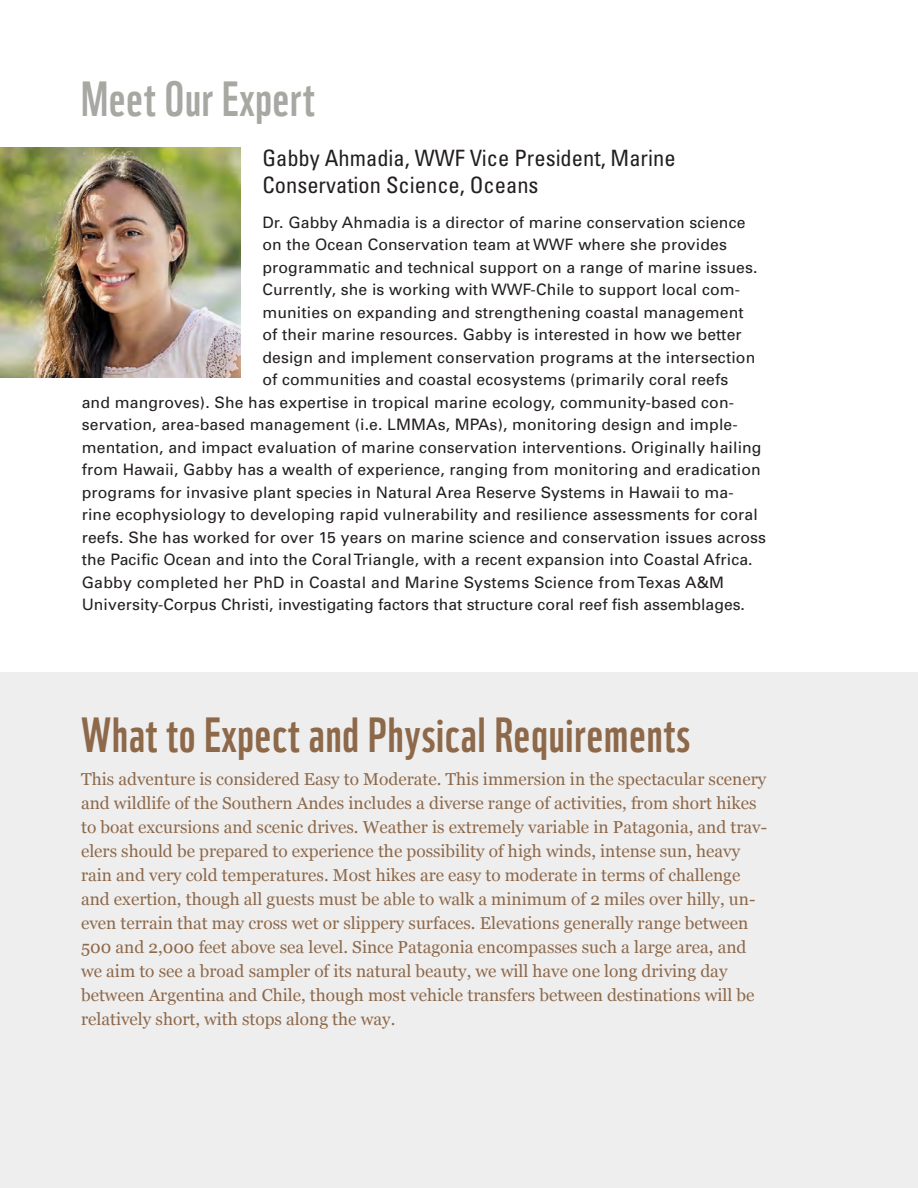
<style>
.page{position:relative;width:918px;height:1188px;background:#fff}
.page>*{position:absolute;margin:0;border:0;box-sizing:border-box;transform-origin:0 0}
.t1{font:48px "WWF";letter-spacing:.02em;color:#8d694a}
.t2{font:48px "WWF";letter-spacing:.02em;color:#a8a8a3}
.t3{font:condensed 22.5px "Univers";color:#231f20}
.t4{font:17.25px/24px "Georgia";color:#8d694a}
.t5{font:15.75px "Univers";letter-spacing:.01em;color:#231f20}
</style>
<div class="page">
<div style="left:0;top:672px;width:918px;height:516px;background:#efeeee"></div>
<img style="left:0;top:148px;width:241px;height:229px">
<p class="t2" style="left:81px;top:61px;width:235px">Meet Our Expert</p>
<p class="t3" style="left:262px;top:144px;width:415px">Gabby Ahmadia, WWF Vice President, Marine</p>
<p class="t3" style="left:262px;top:171px;width:278px">Conservation Science, Oceans</p>
<p class="t5" style="left:262px;top:212px;width:485px">Dr. Gabby Ahmadia is a director of marine conservation science</p>
<p class="t5" style="left:262px;top:235px;width:466px">on the Ocean Conservation team at WWF where she provides</p>
<p class="t5" style="left:262px;top:257px;width:497px">programmatic and technical support on a range of marine issues.</p>
<p class="t5" style="left:262px;top:280px;width:479px">Currently, she is working with WWF-Chile to support local com-</p>
<p class="t5" style="left:262px;top:302px;width:483px">munities on expanding and strengthening coastal management</p>
<p class="t5" style="left:262px;top:325px;width:481px">of their marine resources. Gabby is interested in how we better</p>
<p class="t5" style="left:262px;top:347px;width:494px">design and implement conservation programs at the intersection</p>
<p class="t5" style="left:262px;top:370px;width:468px">of communities and coastal ecosystems (primarily coral reefs</p>
<p class="t5" style="left:82px;top:392px;width:654px">and mangroves). She has expertise in tropical marine ecology, community-based con-</p>
<p class="t5" style="left:82px;top:415px;width:658px">servation, area-based management (i.e. LMMAs, MPAs), monitoring design and imple-</p>
<p class="t5" style="left:82px;top:437px;width:681px">mentation, and impact evaluation of marine conservation interventions. Originally hailing</p>
<p class="t5" style="left:82px;top:460px;width:681px">from Hawaii, Gabby has a wealth of experience, ranging from monitoring and eradication</p>
<p class="t5" style="left:82px;top:482px;width:654px">programs for invasive plant species in Natural Area Reserve Systems in Hawaii to ma-</p>
<p class="t5" style="left:82px;top:505px;width:678px">rine ecophysiology to developing rapid vulnerability and resilience assessments for coral</p>
<p class="t5" style="left:82px;top:527px;width:686px">reefs. She has worked for over 15 years on marine science and conservation issues across</p>
<p class="t5" style="left:82px;top:550px;width:672px">the Pacific Ocean and into the Coral Triangle, with a recent expansion into Coastal Africa.</p>
<p class="t5" style="left:82px;top:572px;width:644px">Gabby completed her PhD in Coastal and Marine Systems Science from Texas A&amp;M</p>
<p class="t5" style="left:82px;top:595px;width:665px">University-Corpus Christi, investigating factors that structure coral reef fish assemblages.</p>
<p class="t1" style="left:81px;top:697px;width:611px">What to Expect and Physical Requirements</p>
<p class="t4" style="left:81px;top:767px;width:688px">This adventure is considered Easy to Moderate. This immersion in the spectacular scenery and wildlife of the Southern Andes includes a diverse range of activities, from short hikes to boat excursions and scenic drives. Weather is extremely variable in Patagonia, and trav&shy;elers should be prepared to experience the possibility of high winds, intense sun, heavy rain and very cold temperatures. Most hikes are easy to moderate in terms of challenge and exertion, though all guests must be able to walk a minimum of 2 miles over hilly, un&shy;even terrain that may cross wet or slippery surfaces. Elevations generally range between 500 and 2,000 feet above sea level. Since Patagonia encompasses such a large area, and we aim to see a broad sampler of its natural beauty, we will have one long driving day between Argentina and Chile, though most vehicle transfers between destinations will be relatively short, with stops along the way.</p>
</div>
